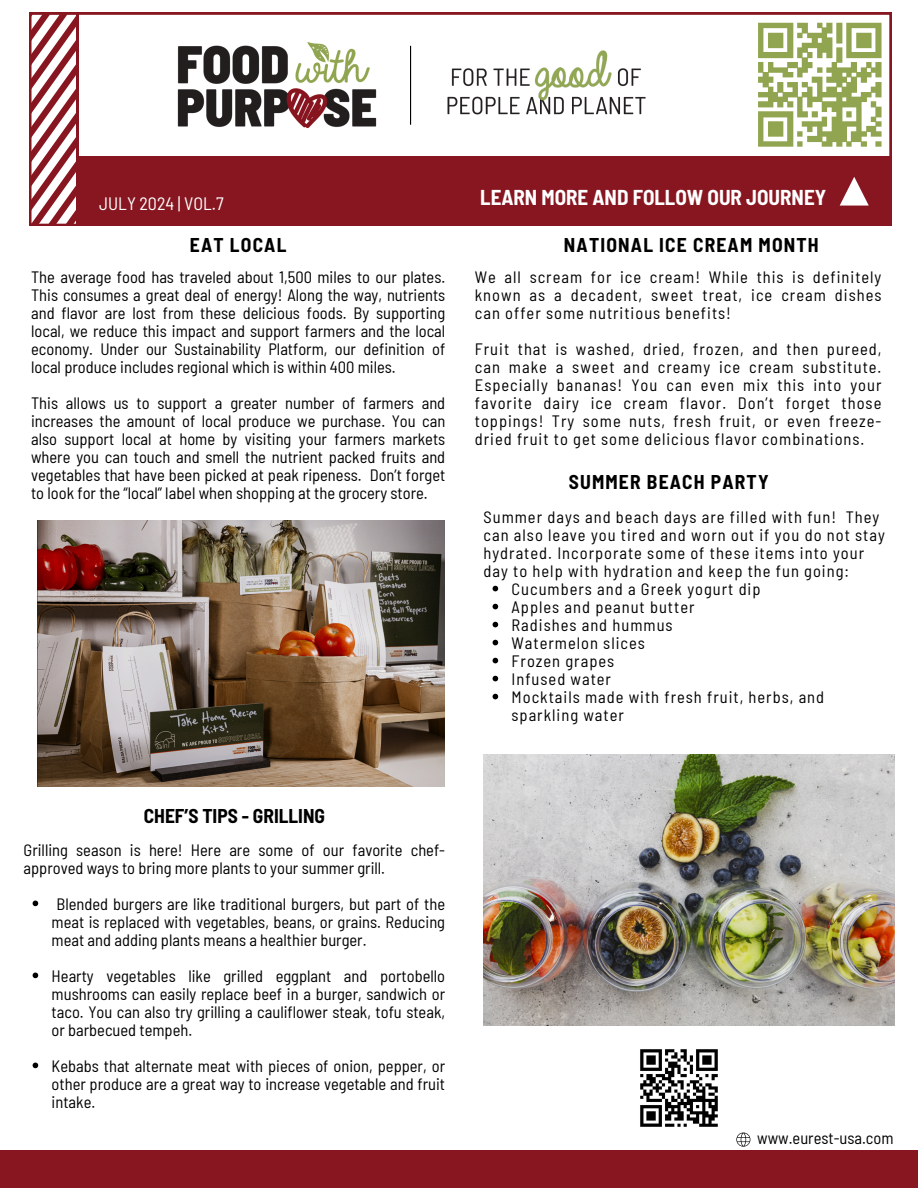
<style>
.page{position:relative;width:918px;height:1188px;background:#fff}
.page>*{position:absolute;margin:0;border:0;box-sizing:border-box;transform-origin:0 0}
.t1{font:700 semi-condensed 21px "Barlow";color:#fff}
.t2{font:700 semi-condensed 21px "Barlow";letter-spacing:.2em;color:#fff}
.t3{font:700 semi-condensed 19.5px "Barlow";letter-spacing:.06em;color:#000}
.t4{font:700 semi-condensed 19.5px "Barlow";color:#000}
.t5{font:semi-condensed 18px "Barlow";color:#fff}
.t6{font:semi-condensed 16.5px/18px "Barlow";letter-spacing:.06em;color:#000;text-align:justify}
.t7{font:semi-condensed 16.5px/18px "Barlow";color:#000}
</style>
<div class="page">
<img style="left:484px;top:755px;width:410px;height:271px">
<svg style="left:736px;top:1133px;width:14px;height:14px"></svg>
<img style="left:38px;top:520px;width:407px;height:267px">
<div style="left:0;top:1151px;width:918px;height:37px;background:#871620"></div>
<img style="left:640px;top:1049px;width:78px;height:78px">
<svg style="left:33px;top:901px;width:5px;height:5px"></svg>
<svg style="left:33px;top:973px;width:5px;height:5px"></svg>
<svg style="left:33px;top:1063px;width:5px;height:5px"></svg>
<svg style="left:493px;top:586px;width:5px;height:5px"></svg>
<svg style="left:493px;top:604px;width:5px;height:5px"></svg>
<svg style="left:493px;top:622px;width:5px;height:5px"></svg>
<svg style="left:493px;top:640px;width:5px;height:5px"></svg>
<svg style="left:493px;top:658px;width:5px;height:5px"></svg>
<svg style="left:493px;top:676px;width:5px;height:5px"></svg>
<svg style="left:493px;top:694px;width:5px;height:5px"></svg>
<svg style="left:243px;top:13px;width:504px;height:112px"></svg>
<svg style="left:29px;top:13px;width:214px;height:213px"></svg>
<div style="left:79px;top:156px;width:668px;height:70px;background:#871620"></div>
<img style="left:168px;top:33px;width:217px;height:105px">
<hr style="left:410px;top:46px;width:1px;height:79px;background:#000">
<img style="left:436px;top:44px;width:221px;height:81px">
<svg style="left:747px;top:13px;width:145px;height:213px"></svg>
<p class="t5" style="left:99px;top:192px;width:126px">JULY 2024 | VOL.7</p>
<p class="t1" style="left:480px;top:184px;width:347px">LEARN MORE AND FOLLOW OUR JOURNEY</p>
<p class="t2" style="left:99px;top:184px;width:94px">INSIDER</p>
<p class="t3" style="left:190px;top:233px;width:98px">EAT LOCAL</p>
<p class="t3" style="left:564px;top:233px;width:256px">NATIONAL ICE CREAM MONTH</p>
<p class="t6" style="left:31px;top:268px;width:416px">The average food has traveled about 1,500 miles to our plates.<br>This consumes a great deal of energy! Along the way, nutrients and flavor are lost from these delicious foods. By supporting local, we reduce this impact and support farmers and the local economy. Under our Sustainability Platform, our definition of local produce includes regional which is within 400 miles.</p>
<h2 class="t6" style="left:31px;top:394px;width:416px">This allows us to support a greater number of farmers and increases the amount of local produce we purchase. You can also support local at home by visiting your farmers markets where you can touch and smell the nutrient packed fruits and vegetables that have been picked at peak ripeness. Don’t forget to look for the “local” label when shopping at the grocery store.</h2>
<p class="t6" style="left:475px;top:268px;width:408px">We all scream for ice cream! While this is definitely known as a decadent, sweet treat, ice cream dishes can offer some nutritious benefits!</p>
<h1 class="t6" style="left:475px;top:340px;width:408px">Fruit that is washed, dried, frozen, and then pureed, can make a sweet and creamy ice cream substitute.<br>Especially bananas! You can even mix this into your favorite dairy ice cream flavor. Don’t forget those toppings! Try some nuts, fresh fruit, or even freeze&shy;dried fruit to get some delicious flavor combinations.</h1>
<p class="t3" style="left:569px;top:469px;width:201px">SUMMER BEACH PARTY</p>
<p class="t6" style="left:484px;top:507px;width:403px;text-align:left">Summer days and beach days are filled with fun! They can also leave you tired and worn out if you do not stay hydrated. Incorporate some of these items into your day to help with hydration and keep the fun going:</p>
<p class="t6" style="left:512px;top:579px;width:250px">Cucumbers and a Greek yogurt dip</p>
<p class="t6" style="left:512px;top:597px;width:184px">Apples and peanut butter</p>
<p class="t6" style="left:512px;top:615px;width:163px">Radishes and hummus</p>
<h1 class="t6" style="left:512px;top:633px;width:135px">Watermelon slices</h1>
<p class="t6" style="left:512px;top:651px;width:104px">Frozen grapes</p>
<p class="t6" style="left:512px;top:669px;width:101px">Infused water</p>
<p class="t6" style="left:512px;top:687px;width:314px">Mocktails made with fresh fruit, herbs, and sparkling water</p>
<p class="t4" style="left:144px;top:803px;width:183px">CHEF’S TIPS - GRILLING</p>
<h1 class="t7" style="left:24px;top:840px;width:423px">Grilling season is here! Here are some of our favorite chef&shy;approved ways to bring more plants to your summer grill.</h1>
<h1 class="t6" style="left:52px;top:894px;width:395px">Blended burgers are like traditional burgers, but part of the meat is replaced with vegetables, beans, or grains. Reducing meat and adding plants means a healthier burger.</h1>
<h1 class="t6" style="left:52px;top:966px;width:395px">Hearty vegetables like grilled eggplant and portobello mushrooms can easily replace beef in a burger, sandwich or taco. You can also try grilling a cauliflower steak, tofu steak, or barbecued tempeh.</h1>
<p class="t6" style="left:52px;top:1056px;width:395px">Kebabs that alternate meat with pieces of onion, pepper, or other produce are a great way to increase vegetable and fruit intake.</p>
<p class="t7" style="left:757px;top:1128px;width:138px">www.eurest-usa.com</p>
</div>
